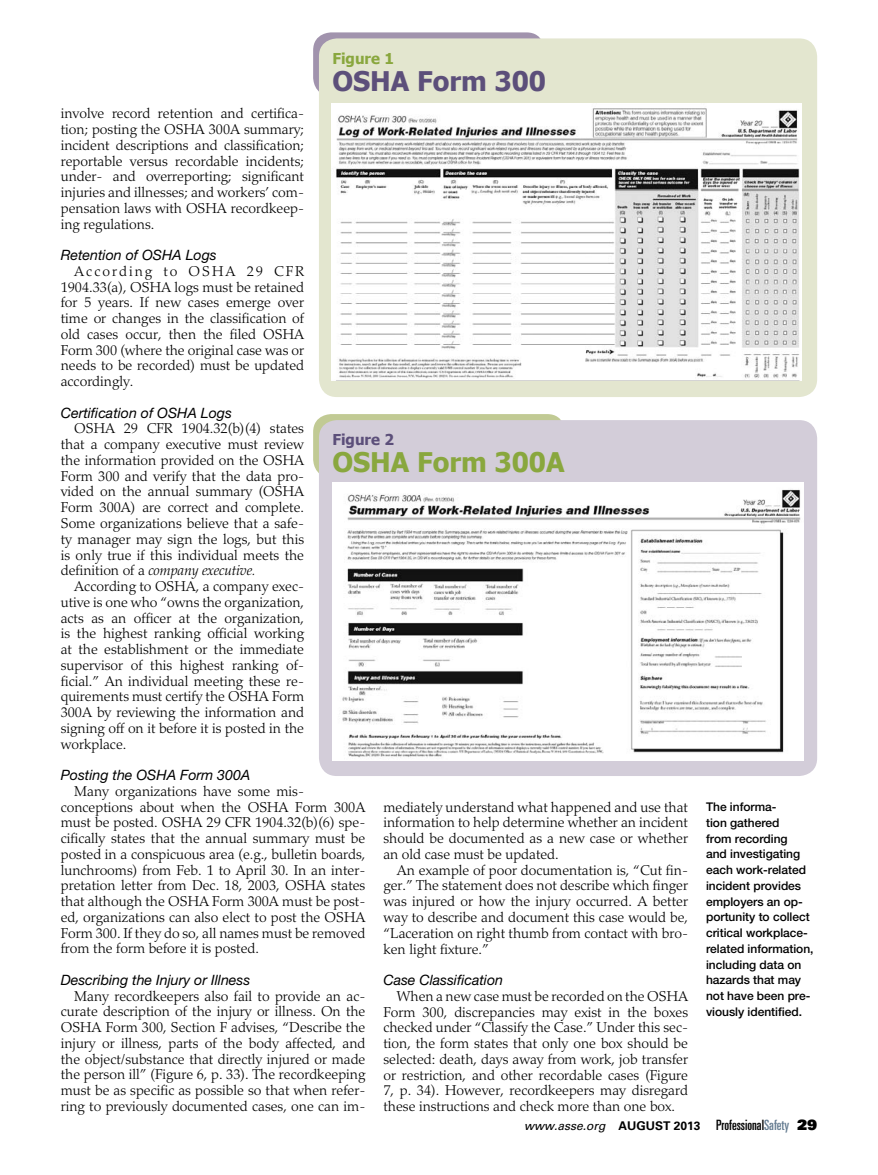
<style>
.page{position:relative;width:878px;height:1175px;background:#fff}
.page>*{position:absolute;margin:0;border:0;box-sizing:border-box;transform-origin:0 0}
.t1{font:700 27px "Tahoma";color:#89a73e}
.t2{font:700 27px "Tahoma";color:#5c4f7a}
.t3{font:700 15px "Tahoma";color:#89a73e}
.t4{font:700 15px "Tahoma";color:#5c4f7a}
.t5{font:300 14.25px/15.8px "Palatino LT Std";color:#000;text-align:justify}
.t6{font:italic 14.25px "Helvetica Neue LT Std";color:#000}
.t7{font:500 12px/15.8px "Helvetica Neue LT Std";letter-spacing:-.005em;color:#000}
.t8{font:italic 12px "Univers LT Std";color:#000}
.s1{font-style:italic}
.s2{font-weight:700;font-style:normal}
.s3{font-style:normal;font-stretch:ultra-condensed;font-size:14.25px}
.s4{font-style:normal;font-stretch:ultra-condensed;font-size:14.25px;color:#657c91}
.s5{font-family:"Univers LT Std X Black";font-style:normal;font-size:14.25px}
</style>
<div class="page">
<div style="left:313px;top:32px;width:231px;height:64px;background:#a193ad;border-radius:18px"></div>
<div style="left:319px;top:38px;width:498px;height:359px;background:#e3e6cf;border-radius:18px"></div>
<img style="left:332px;top:103px;width:469px;height:278px">
<div style="left:313px;top:414px;width:252px;height:63px;background:#c1ca94;border-radius:18px"></div>
<div style="left:319px;top:420px;width:498px;height:356px;background:#d3cdd9;border-radius:18px"></div>
<img style="left:332px;top:482px;width:471px;height:278px">
<p class="t3" style="left:332px;top:48px;width:63px">Figure 1</p>
<h1 class="t2" style="left:332px;top:62px;width:215px">OSHA Form 300</h1>
<p class="t5" style="left:61px;top:106px;width:245px">involve record retention and certifica&shy;tion; posting the OSHA 300A summary; incident descriptions and classification; reportable versus recordable incidents; under- and overreporting; significant injuries and illnesses; and workers’ com&shy;pensation laws with OSHA recordkeep&shy;ing regulations.</p>
<p class="t6" style="left:61px;top:246px;width:157px">Retention of OSHA Logs</p>
<p class="t5" style="left:61px;top:263px;width:245px;text-indent:13px">According to OSHA 29 CFR 1904.33(a), OSHA logs must be retained for 5 years. If new cases emerge over time or changes in the classification of old cases occur, then the filed OSHA Form 300 (where the original case was or needs to be recorded) must be updated accordingly.</p>
<p class="t6" style="left:61px;top:404px;width:173px">Certification of OSHA Logs</p>
<p class="t5" style="left:61px;top:421px;width:245px;text-indent:13px">OSHA 29 CFR 1904.32(b)(4) states that a company executive must review the information provided on the OSHA Form 300 and verify that the data pro&shy;vided on the annual summary (OSHA Form 300A) are correct and complete.<br>Some organizations believe that a safe&shy;ty manager may sign the logs, but this is only true if this individual meets the definition of a <span class="s1">company executive.</span></p>
<p class="t5" style="left:61px;top:578px;width:245px;text-indent:13px">According to OSHA, a company exec&shy;utive is one who “owns the organization, acts as an officer at the organization, is the highest ranking official working at the establishment or the immediate supervisor of this highest ranking of&shy;ficial.” An individual meeting these re&shy;quirements must certify the OSHA Form 300A by reviewing the information and signing off on it before it is posted in the workplace.</p>
<p class="t6" style="left:61px;top:766px;width:191px">Posting the OSHA Form 300A</p>
<p class="t5" style="left:61px;top:783px;width:306px;text-align:left;text-indent:13px">Many organizations have some mis&shy;conceptions about when the OSHA Form 300A must be posted. OSHA 29 CFR 1904.32(b)(6) spe&shy;cifically states that the annual summary must be posted in a conspicuous area (e.g., bulletin boards, lunchrooms) from Feb. 1 to April 30. In an inter&shy;pretation letter from Dec. 18, 2003, OSHA states that although the OSHA Form 300A must be post&shy;ed, organizations can also elect to post the OSHA Form 300. If they do so, all names must be removed from the form before it is posted.</p>
<p class="t6" style="left:61px;top:971px;width:191px">Describing the Injury or Illness</p>
<p class="t5" style="left:61px;top:988px;width:306px;text-indent:13px">Many recordkeepers also fail to provide an ac&shy;curate description of the injury or illness. On the OSHA Form 300, Section F advises, “Describe the injury or illness, parts of the body affected, and the object/substance that directly injured or made the person ill” (Figure 6, p. 33). The recordkeeping must be as specific as possible so that when refer&shy;ring to previously documented cases, one can im-</p>
<p class="t4" style="left:332px;top:429px;width:63px">Figure 2</p>
<h1 class="t1" style="left:332px;top:444px;width:234px">OSHA Form 300A</h1>
<p class="t5" style="left:383px;top:799px;width:306px">mediately understand what happened and use that information to help determine whether an incident should be documented as a new case or whether an old case must be updated.</p>
<p class="t5" style="left:383px;top:862px;width:306px;text-indent:13px">An example of poor documentation is, “Cut fin&shy;ger.” The statement does not describe which finger was injured or how the injury occurred. A better way to describe and document this case would be, “Laceration on right thumb from contact with bro&shy;ken light fixture.”</p>
<p class="t6" style="left:383px;top:971px;width:121px">Case Classification</p>
<p class="t5" style="left:383px;top:988px;width:306px;text-indent:13px">When a new case must be recorded on the OSHA Form 300, discrepancies may exist in the boxes checked under “Classify the Case.” Under this sec&shy;tion, the form states that only one box should be selected: death, days away from work, job transfer or restriction, and other recordable cases (Figure 7, p. 34). However, recordkeepers may disregard these instructions and check more than one box.</p>
<p class="t7" style="left:706px;top:798px;width:109px">The informa-<br>tion gathered<br>from recording<br>and investigating each work-related incident provides employers an op&shy;portunity to collect critical workplace&shy;related information, including data on hazards that may not have been pre&shy;viously identified.</p>
<p class="t8" style="left:524px;top:1118px;width:294px">www.asse.org <span class="s2">AUGUST 2013</span> <span class="s3">Professional</span><span class="s4">Safety</span> <span class="s5">29</span></p>
</div>
